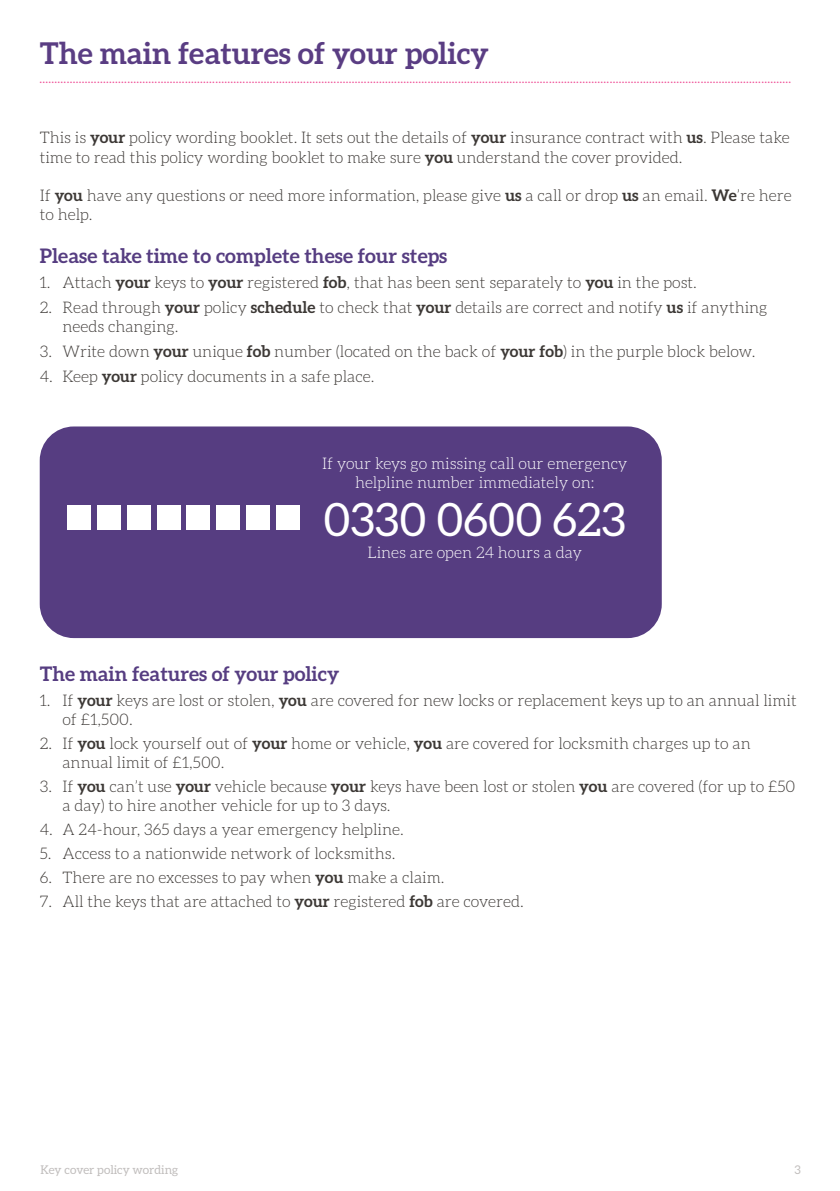
<style>
.page{position:relative;width:840px;height:1191px;background:#fff}
.page>*{position:absolute;margin:0;border:0;box-sizing:border-box;transform-origin:0 0}
.t1{font:46px "Aleo";color:#fff}
.t2{font:700 30px "Aleo";color:#5a3d83}
.t3{font:700 20px "Aleo";color:#563d81}
.t4{font:300 16px/19.2px "Aleo";color:#3c3835}
.t5{font:300 16px/19.2px "Aleo";color:#fff;text-align:center}
.t6{font:12px "Aleo";color:#c1bebd}
.t7{font:700 10px "Aleo";color:#ef5097}
.s1{font-weight:700}
</style>
<div class="page">
<div style="left:40px;top:426px;width:621px;height:212px;background:#563d81;border-radius:34px"></div>
<div style="left:67px;top:505px;width:23px;height:25px;background:#fff"></div>
<div style="left:187px;top:505px;width:23px;height:25px;background:#fff"></div>
<div style="left:97px;top:505px;width:23px;height:25px;background:#fff"></div>
<div style="left:216px;top:505px;width:24px;height:25px;background:#fff"></div>
<div style="left:127px;top:505px;width:23px;height:25px;background:#fff"></div>
<div style="left:246px;top:505px;width:24px;height:25px;background:#fff"></div>
<div style="left:157px;top:505px;width:23px;height:25px;background:#fff"></div>
<div style="left:276px;top:505px;width:24px;height:25px;background:#fff"></div>
<h2 class="t2" style="left:40px;top:36px;width:450px">The main features of your policy</h2>
<p class="t7" style="left:40px;top:73px;width:752px">........................................................................................................................................................................................................................................................</p>
<p class="t4" style="left:40px;top:128px;width:751px">This is <span class="s1">your</span> policy wording booklet. It sets out the details of <span class="s1">your</span> insurance contract with <span class="s1">us</span>. Please take time to read this policy wording booklet to make sure <span class="s1">you</span> understand the cover provided.</p>
<p class="t4" style="left:40px;top:186px;width:753px">If <span class="s1">you</span> have any questions or need more information, please give <span class="s1">us</span> a call or drop <span class="s1">us</span> an email. <span class="s1">We</span>’re here to help.</p>
<p class="t3" style="left:40px;top:245px;width:409px">Please take time to complete these four steps</p>
<p class="t4" style="left:40px;top:273px;width:658px">1. Attach <span class="s1">your</span> keys to <span class="s1">your</span> registered <span class="s1">fob</span>, that has been sent separately to <span class="s1">you</span> in the post.</p>
<p class="t4" style="left:62px;top:298px;width:706px;text-indent:-23px">2. Read through <span class="s1">your</span> policy <span class="s1">schedule</span> to check that <span class="s1">your</span> details are correct and notify <span class="s1">us</span> if anything needs changing.</p>
<p class="t4" style="left:40px;top:342px;width:717px">3. Write down <span class="s1">your</span> unique <span class="s1">fob</span> number (located on the back of <span class="s1">your fob</span>) in the purple block below.</p>
<p class="t4" style="left:40px;top:367px;width:336px">4. Keep <span class="s1">your</span> policy documents in a safe place.</p>
<p class="t5" style="left:322px;top:454px;width:307px">If your keys go missing call our emergency helpline number immediately on:</p>
<h1 class="t1" style="left:323px;top:494px;width:304px">0330 0600 623</h1>
<p class="t5" style="left:367px;top:543px;width:216px">Lines are open 24 hours a day</p>
<p class="t3" style="left:40px;top:662px;width:301px">The main features of your policy</p>
<p class="t4" style="left:62px;top:690px;width:735px;text-indent:-23px">1. If <span class="s1">your</span> keys are lost or stolen, <span class="s1">you</span> are covered for new locks or replacement keys up to an annual limit of £1,500.</p>
<p class="t4" style="left:62px;top:733px;width:689px;text-indent:-23px">2. If <span class="s1">you</span> lock yourself out of <span class="s1">your</span> home or vehicle, <span class="s1">you</span> are covered for locksmith charges up to an annual limit of £1,500.</p>
<p class="t4" style="left:62px;top:777px;width:734px;text-indent:-23px">3. If <span class="s1">you</span> can’t use <span class="s1">your</span> vehicle because <span class="s1">your</span> keys have been lost or stolen <span class="s1">you</span> are covered (for up to £50 a day) to hire another vehicle for up to 3 days.</p>
<p class="t4" style="left:40px;top:820px;width:365px">4. A 24-hour, 365 days a year emergency helpline.</p>
<p class="t4" style="left:40px;top:844px;width:357px">5. Access to a nationwide network of locksmiths.</p>
<p class="t4" style="left:40px;top:868px;width:406px">6. There are no excesses to pay when <span class="s1">you</span> make a claim.</p>
<p class="t4" style="left:40px;top:892px;width:485px">7. All the keys that are attached to <span class="s1">your</span> registered <span class="s1">fob</span> are covered.</p>
<p class="t6" style="left:40px;top:1162px;width:139px">Key cover policy wording</p>
<p class="t6" style="left:794px;top:1162px;width:8px">3</p>
</div>
